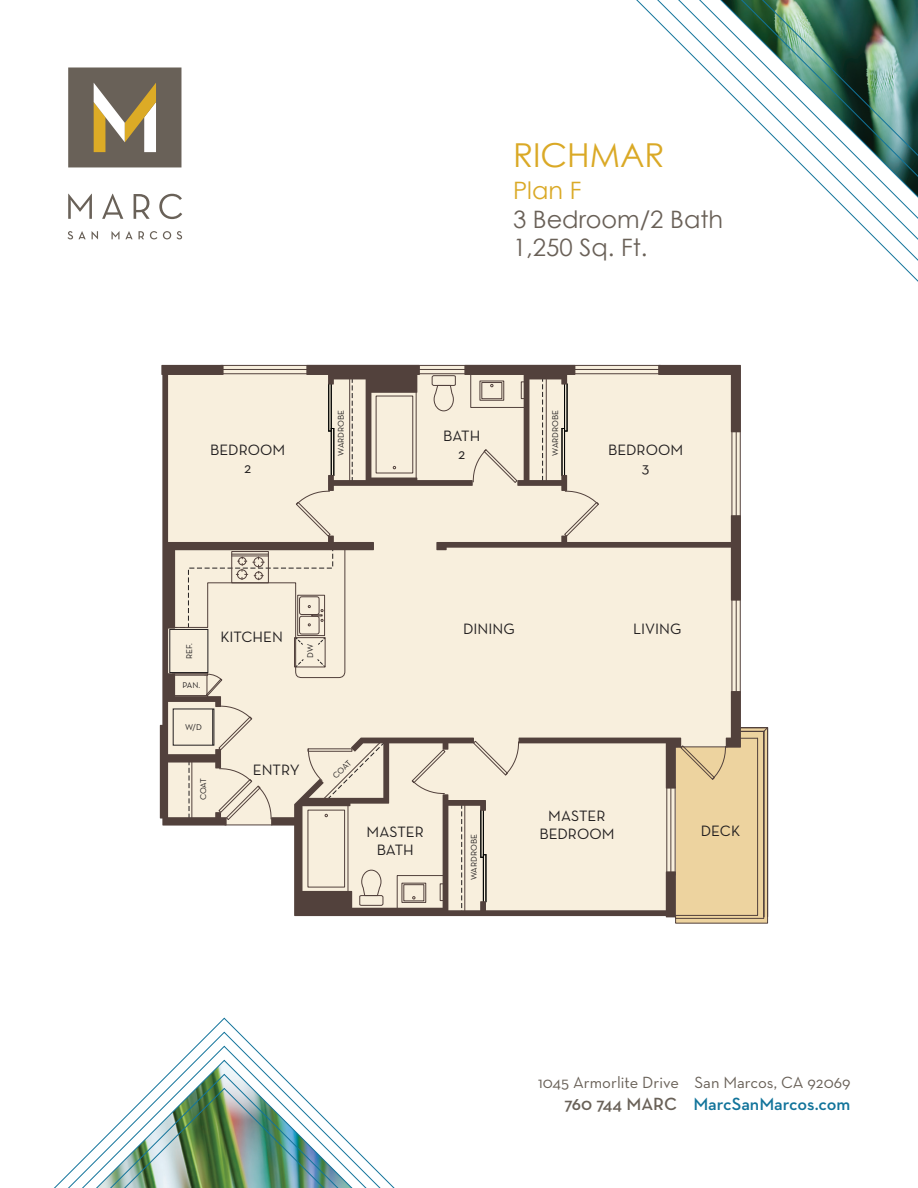
<style>
.page{position:relative;width:918px;height:1188px;background:#fff}
.page>*{position:absolute;margin:0;border:0;box-sizing:border-box;transform-origin:0 0}
.t1{font:33px "Century Gothic";color:#daa926}
.t2{font:24px/28.8px "Century Gothic";color:#696057}
.t3{font:24px "Century Gothic";color:#daa926}
.t4{font:600 18px "Neutra Text";color:#12749b}
.t5{font:16.5px "Neutra Text";color:#696158}
.t6{font:15.3px/18.3px "Neutra Text";color:#201d1e;text-align:center}
.t7{font:8.55px "Neutra Text";color:#201d1e}
.s1{color:#696158}
</style>
<div class="page">
<svg style="left:54px;top:1045px;width:341px;height:143px"></svg>
<img style="left:55px;top:1059px;width:338px;height:129px">
<svg style="left:68px;top:231px;width:18px;height:8px"></svg>
<svg style="left:92px;top:231px;width:6px;height:8px"></svg>
<svg style="left:112px;top:231px;width:21px;height:8px"></svg>
<svg style="left:139px;top:231px;width:5px;height:8px"></svg>
<svg style="left:150px;top:231px;width:7px;height:8px"></svg>
<svg style="left:163px;top:231px;width:8px;height:8px"></svg>
<svg style="left:177px;top:231px;width:5px;height:8px"></svg>
<svg style="left:68px;top:194px;width:24px;height:25px"></svg>
<svg style="left:102px;top:194px;width:21px;height:25px"></svg>
<svg style="left:134px;top:194px;width:16px;height:25px"></svg>
<svg style="left:159px;top:194px;width:23px;height:25px"></svg>
<svg style="left:68px;top:68px;width:113px;height:99px;background:#837863"></svg>
<svg style="left:688px;top:0;width:230px;height:263px"></svg>
<img style="left:730px;top:0;width:188px;height:221px">
<svg style="left:161px;top:365px;width:607px;height:559px;background:#e6dccb"></svg>
<h1 class="t1" style="left:513px;top:135px;width:153px">RICHMAR</h1>
<h2 class="t3" style="left:513px;top:176px;width:70px">Plan F</h2>
<h2 class="t2" style="left:513px;top:204px;width:212px">3 Bedroom/2 Bath<br>1,250 Sq. Ft.</h2>
<p class="t7" style="left:336px;top:456px;width:47px;rotate:-90deg">WARDROBE</p>
<p class="t7" style="left:550px;top:456px;width:47px;rotate:-90deg">WARDROBE</p>
<p class="t6" style="left:443px;top:427px;width:39px;line-height:17.9px">BATH<br>2</p>
<p class="t6" style="left:210px;top:440px;width:77px">BEDROOM<br>2</p>
<p class="t6" style="left:608px;top:440px;width:77px">BEDROOM<br>3</p>
<p class="t6" style="left:220px;top:628px;width:64px">KITCHEN</p>
<p class="t7" style="left:184px;top:659px;width:17px;rotate:-90deg">REF.</p>
<p class="t7" style="left:305px;top:658px;width:15px;rotate:-90deg">DW</p>
<p class="t7" style="left:182px;top:680px;width:19px">PAN.</p>
<p class="t7" style="left:185px;top:722px;width:18px">W/D</p>
<p class="t7" style="left:198px;top:800px;width:24px;rotate:-90deg">COAT</p>
<p class="t6" style="left:253px;top:760px;width:49px">ENTRY</p>
<p class="t6" style="left:463px;top:619px;width:53px">DINING</p>
<p class="t6" style="left:633px;top:619px;width:50px">LIVING</p>
<p class="t7" style="left:331px;top:773px;width:24px;rotate:-45deg">COAT</p>
<p class="t6" style="left:548px;top:806px;width:59px">MASTER</p>
<p class="t6" style="left:367px;top:822px;width:59px">MASTER</p>
<p class="t6" style="left:539px;top:825px;width:77px">BEDROOM</p>
<p class="t6" style="left:377px;top:840px;width:39px">BATH</p>
<p class="t7" style="left:469px;top:880px;width:47px;rotate:-90deg">WARDROBE</p>
<p class="t6" style="left:701px;top:821px;width:41px">DECK</p>
<p class="t5" style="left:538px;top:1073px;width:314px">1045 Armorlite Drive San Marcos, CA 92069</p>
<p class="t4" style="left:564px;top:1093px;width:288px"><span class="s1">760 744 MARC</span> MarcSanMarcos.com</p>
</div>
